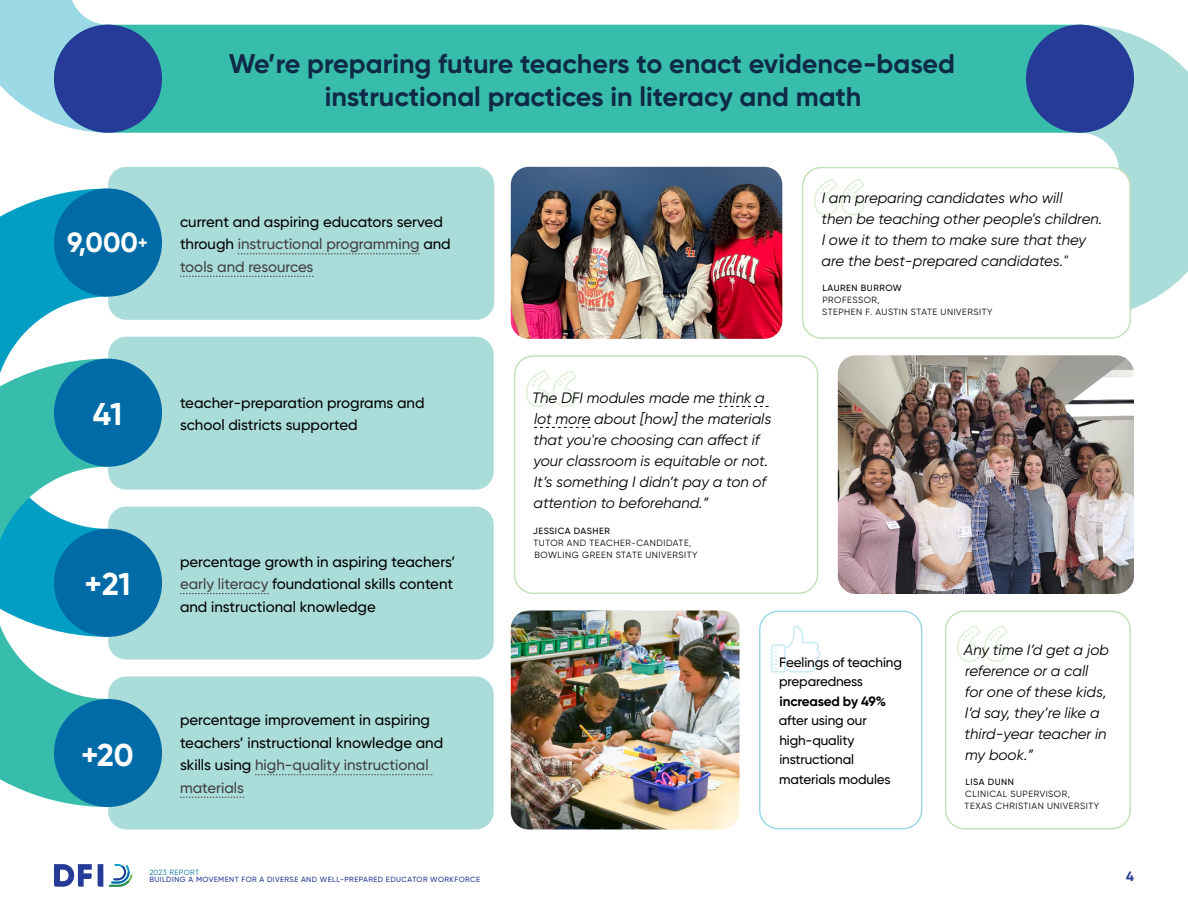
<style>
.page{position:relative;width:1188px;height:918px;background:#fff}
.page>*{position:absolute;margin:0;border:0;box-sizing:border-box;transform-origin:0 0}
.t1{font:700 31.5px "Gilroy";color:#fff}
.t2{font:700 27.75px "Gilroy";color:#fff}
.t3{font:700 27px/32.4px "Gilroy";color:#0f2a47;text-align:center}
.t4{font:italic 15px/21px "Gilroy";color:#000}
.t5{font:500 15px/22.5px "Gilroy";color:#000}
.t6{font:500 13.5px/19.5px "Gilroy";letter-spacing:-.01em;color:#000}
.t7{font:700 13.5px "Gilroy";letter-spacing:-.015em;color:#000}
.t8{font:700 13.5px "Gilroy";color:#263b97}
.t9{font:9px/12px "Gilroy";letter-spacing:.06em;color:#000}
.t10{font:500 9px "Gilroy";letter-spacing:.06em;color:#000}
.t11{font:500 7.5px "Gilroy";letter-spacing:.06em;color:#263b97}
.t12{font:7.5px "Gilroy";letter-spacing:.05em;color:#006ba6}
.s1{font-size:18px}
.s2{color:#414042}
</style>
<div class="page">
<svg style="left:0;top:188px;width:108px;height:117px"></svg>
<svg style="left:0;top:305px;width:216px;height:525px"></svg>
<svg style="left:972px;top:24px;width:216px;height:312px"></svg>
<svg style="left:0;top:0;width:216px;height:181px"></svg>
<div style="left:803px;top:168px;width:326px;height:171px;background:#fff;border-radius:18px"></div>
<svg style="left:771px;top:625px;width:50px;height:48px"></svg>
<svg style="left:957px;top:625px;width:50px;height:37px"></svg>
<svg style="left:526px;top:370px;width:50px;height:37px"></svg>
<svg style="left:814px;top:179px;width:50px;height:36px"></svg>
<div style="left:108px;top:167px;width:386px;height:153px;background:#aadcd9;border-radius:18px"></div>
<svg style="left:238px;top:254px;width:182px;height:1px"></svg>
<svg style="left:180px;top:276px;width:133px;height:1px"></svg>
<div style="left:108px;top:337px;width:386px;height:153px;background:#aadcd9;border-radius:18px"></div>
<div style="left:108px;top:507px;width:386px;height:153px;background:#aadcd9;border-radius:18px"></div>
<svg style="left:180px;top:593px;width:88px;height:1px"></svg>
<div style="left:108px;top:676px;width:386px;height:153px;background:#aadcd9;border-radius:18px"></div>
<svg style="left:255px;top:774px;width:177px;height:1px"></svg>
<svg style="left:180px;top:797px;width:64px;height:1px"></svg>
<div style="left:54px;top:189px;width:108px;height:108px;background:#006ba6;border-radius:50%"></div>
<div style="left:54px;top:359px;width:108px;height:108px;background:#006ba6;border-radius:50%"></div>
<div style="left:54px;top:529px;width:108px;height:108px;background:#006ba6;border-radius:50%"></div>
<div style="left:54px;top:699px;width:108px;height:108px;background:#006ba6;border-radius:50%"></div>
<svg style="left:109px;top:864px;width:24px;height:23px"></svg>
<svg style="left:54px;top:864px;width:38px;height:23px"></svg>
<svg style="left:98px;top:864px;width:5px;height:23px"></svg>
<div style="left:54px;top:25px;width:1080px;height:108px;background:#38bdac;border-radius:54px"></div>
<div style="left:54px;top:25px;width:108px;height:108px;background:#263b97;border-radius:50%"></div>
<div style="left:1026px;top:25px;width:108px;height:108px;background:#263b97;border-radius:50%"></div>
<div style="left:802px;top:167px;width:329px;height:172px;border:2px solid #c5e1ba;border-radius:19px"></div>
<img style="left:511px;top:167px;width:271px;height:172px">
<img style="left:511px;top:610px;width:229px;height:219px">
<img style="left:838px;top:355px;width:296px;height:239px">
<div style="left:759px;top:610px;width:163px;height:219px;border:2px solid #9bd9e7;border-radius:19px"></div>
<div style="left:945px;top:610px;width:186px;height:219px;border:2px solid #c5e1ba;border-radius:19px"></div>
<svg style="left:719px;top:406px;width:50px;height:1px"></svg>
<svg style="left:534px;top:427px;width:57px;height:1px"></svg>
<div style="left:514px;top:355px;width:304px;height:239px;border:2px solid #c5e1ba;border-radius:19px"></div>
<h2 class="t2" style="left:67px;top:225px;width:82px">9,000<span class="s1">+</span></h2>
<h1 class="t1" style="left:93px;top:395px;width:31px">41</h1>
<h1 class="t1" style="left:85px;top:565px;width:47px">+21</h1>
<h1 class="t1" style="left:81px;top:735px;width:54px">+20</h1>
<h3 class="t3" style="left:229px;top:47px;width:728px">We’re preparing future teachers to enact evidence-based instructional practices in literacy and math</h3>
<p class="t5" style="left:180px;top:210px;width:272px">current and aspiring educators served through <span class="s2">instructional programming</span> and <span class="s2">tools and resources</span></p>
<p class="t5" style="left:180px;top:391px;width:246px">teacher-preparation programs and school districts supported</p>
<p class="t5" style="left:180px;top:550px;width:277px">percentage growth in aspiring teachers’ <span class="s2">early literacy</span> foundational skills content and instructional knowledge</p>
<p class="t5" style="left:180px;top:709px;width:265px">percentage improvement in aspiring teachers’ instructional knowledge and skills using <span class="s2">high-quality instructional materials</span></p>
<p class="t4" style="left:532px;top:388px;width:241px">The DFI modules made me think a lot more about [how] the materials that you're choosing can affect if your classroom is equitable or not.<br>It’s something I didn’t pay a ton of attention to beforehand.”</p>
<p class="t10" style="left:533px;top:525px;width:78px">JESSICA DASHER</p>
<p class="t9" style="left:534px;top:537px;width:165px">TUTOR AND TEACHER-CANDIDATE,<br>BOWLING GREEN STATE UNIVERSITY</p>
<p class="t4" style="left:822px;top:187px;width:282px">I am preparing candidates who will<br>then be teaching other people’s children.<br>I owe it to them to make sure that they are the best-prepared candidates."</p>
<p class="t10" style="left:822px;top:282px;width:81px">LAUREN BURROW</p>
<p class="t9" style="left:822px;top:294px;width:172px">PROFESSOR,<br>STEPHEN F. AUSTIN STATE UNIVERSITY</p>
<p class="t6" style="left:779px;top:652px;width:124px">Feelings of teaching preparedness</p>
<p class="t7" style="left:779px;top:693px;width:108px">increased by 49%</p>
<p class="t6" style="left:779px;top:711px;width:113px">after using our high-quality instructional materials modules</p>
<p class="t4" style="left:964px;top:639px;width:147px">Any time I’d get a job reference or a call for one of these kids,<br>I’d say, they’re like a third-year teacher in my book.”</p>
<p class="t10" style="left:966px;top:776px;width:50px">LISA DUNN</p>
<p class="t9" style="left:965px;top:788px;width:136px">CLINICAL SUPERVISOR,<br>TEXAS CHRISTIAN UNIVERSITY</p>
<p class="t12" style="left:149px;top:867px;width:51px">2023 REPORT</p>
<p class="t11" style="left:149px;top:875px;width:332px">BUILDING A MOVEMENT FOR A DIVERSE AND WELL-PREPARED EDUCATOR WORKFORCE</p>
<p class="t8" style="left:1126px;top:868px;width:9px">4</p>
</div>
